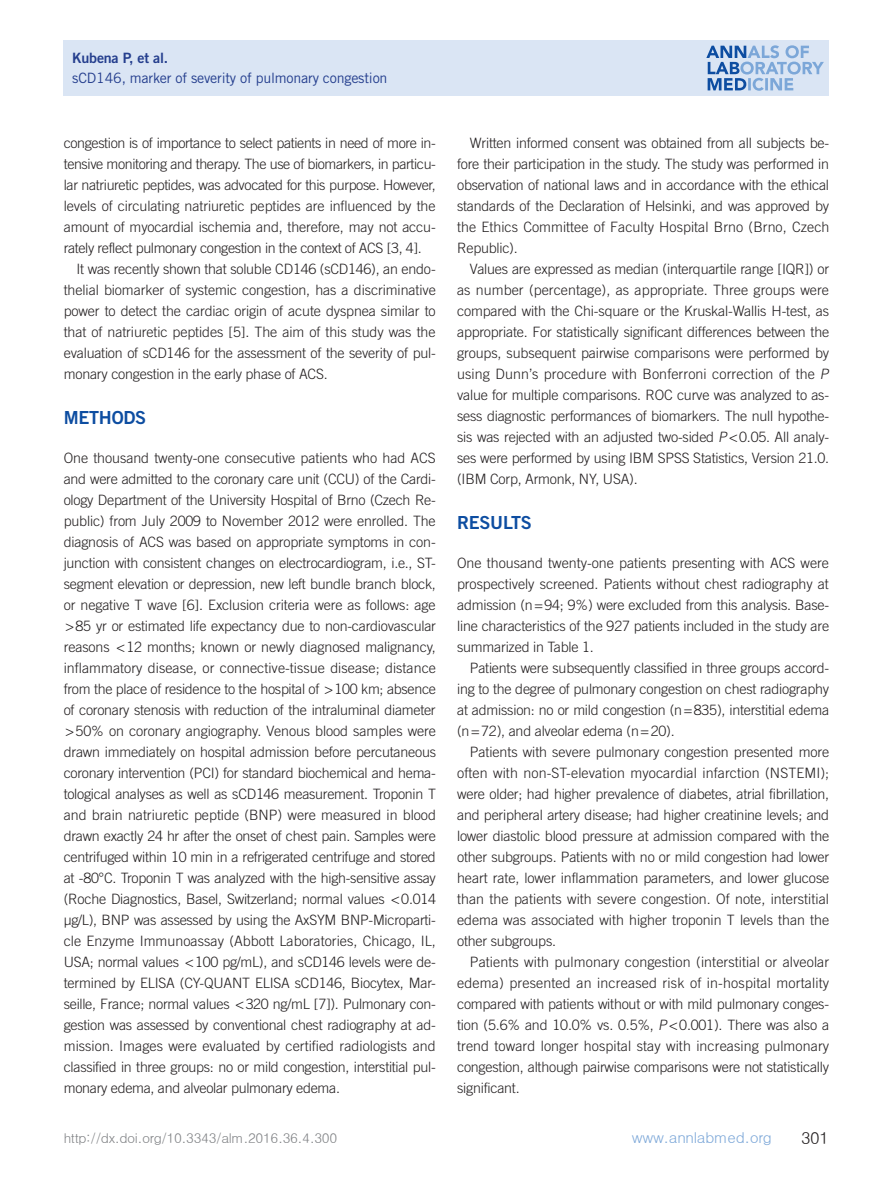
<style>
.page{position:relative;width:893px;height:1191px;background:#fff}
.page>*{position:absolute;margin:0;border:0;box-sizing:border-box;transform-origin:0 0}
.본문대제목{font:18px "Trade Gothic LT Std Bd 2";letter-spacing:-.015em;color:#0d4da1}
.URL{font:16.5px "Dotum";color:#231f20}
.URL-2{font:15px "Dotum";letter-spacing:-.02em;color:#7ca7d8}
.본문_0{font:300 14.25px/21px "Trade Gothic LT Std";letter-spacing:-.02em;color:#231f20;text-align:justify}
.본문{font:300 14.25px/21px "Trade Gothic LT Std";letter-spacing:-.015em;color:#231f20;text-align:justify}
.하시라이름{font:14.25px "Trade Gothic LT Std";letter-spacing:-.015em;color:#253f8e}
.하시라이름-2{font:14.25px "Trade Gothic LT Std Bd 2";letter-spacing:-.015em;color:#253f8e}
.t1{font:13.5px "Dotum";letter-spacing:-.03em;color:#808285}
.s1{font-style:italic}
</style>
<div class="page">
<div style="left:64px;top:40px;width:765px;height:56px;background:#dae5f4"></div>
<svg style="left:706px;top:45px;width:118px;height:46px"></svg>
<p class="하시라이름-2" style="left:72px;top:49px;width:97px">Kubena P, et al.</p>
<p class="하시라이름" style="left:72px;top:69px;width:317px">sCD146, marker of severity of pulmonary congestion</p>
<p class="본문_0" style="left:64px;top:132px;width:374px">congestion is of importance to select patients in need of more in&shy;tensive monitoring and therapy. The use of biomarkers, in particu&shy;lar natriuretic peptides, was advocated for this purpose. However, levels of circulating natriuretic peptides are influenced by the amount of myocardial ischemia and, therefore, may not accu&shy;rately reflect pulmonary congestion in the context of ACS [3, 4].</p>
<p class="본문" style="left:64px;top:258px;width:374px;text-indent:13px">It was recently shown that soluble CD146 (sCD146), an endo&shy;thelial biomarker of systemic congestion, has a discriminative power to detect the cardiac origin of acute dyspnea similar to that of natriuretic peptides [5]. The aim of this study was the evaluation of sCD146 for the assessment of the severity of pul&shy;monary congestion in the early phase of ACS.</p>
<p class="본문대제목" style="left:64px;top:406px;width:84px">METHODS</p>
<p class="본문_0" style="left:64px;top:447px;width:374px">One thousand twenty-one consecutive patients who had ACS and were admitted to the coronary care unit (CCU) of the Cardi&shy;ology Department of the University Hospital of Brno (Czech Re&shy;public) from July 2009 to November 2012 were enrolled. The diagnosis of ACS was based on appropriate symptoms in con&shy;junction with consistent changes on electrocardiogram, i.e., ST&shy;segment elevation or depression, new left bundle branch block, or negative T wave [6]. Exclusion criteria were as follows: age &gt;85 yr or estimated life expectancy due to non-cardiovascular reasons &lt;12 months; known or newly diagnosed malignancy, inflammatory disease, or connective-tissue disease; distance from the place of residence to the hospital of &gt;100 km; absence of coronary stenosis with reduction of the intraluminal diameter &gt;50% on coronary angiography. Venous blood samples were drawn immediately on hospital admission before percutaneous coronary intervention (PCI) for standard biochemical and hema&shy;tological analyses as well as sCD146 measurement. Troponin T and brain natriuretic peptide (BNP) were measured in blood drawn exactly 24 hr after the onset of chest pain. Samples were centrifuged within 10 min in a refrigerated centrifuge and stored at -80°C. Troponin T was analyzed with the high-sensitive assay (Roche Diagnostics, Basel, Switzerland; normal values &lt;0.014 µg/L), BNP was assessed by using the AxSYM BNP-Microparti&shy;cle Enzyme Immunoassay (Abbott Laboratories, Chicago, IL, USA; normal values &lt;100 pg/mL), and sCD146 levels were de&shy;termined by ELISA (CY-QUANT ELISA sCD146, Biocytex, Mar&shy;seille, France; normal values &lt;320 ng/mL [7]). Pulmonary con&shy;gestion was assessed by conventional chest radiography at ad&shy;mission. Images were evaluated by certified radiologists and classified in three groups: no or mild congestion, interstitial pul&shy;monary edema, and alveolar pulmonary edema.</p>
<p class="본문" style="left:457px;top:132px;width:374px;text-indent:13px">Written informed consent was obtained from all subjects be&shy;fore their participation in the study. The study was performed in observation of national laws and in accordance with the ethical standards of the Declaration of Helsinki, and was approved by the Ethics Committee of Faculty Hospital Brno (Brno, Czech Republic).</p>
<p class="본문" style="left:457px;top:258px;width:376px;text-align:left;text-indent:13px">Values are expressed as median (interquartile range [IQR]) or as number (percentage), as appropriate. Three groups were compared with the Chi-square or the Kruskal-Wallis H-test, as appropriate. For statistically significant differences between the groups, subsequent pairwise comparisons were performed by using Dunn’s procedure with Bonferroni correction of the <span class="s1">P </span>value for multiple comparisons. ROC curve was analyzed to as&shy;sess diagnostic performances of biomarkers. The null hypothe&shy;sis was rejected with an adjusted two-sided <span class="s1">P</span>&lt;0.05. All analy&shy;ses were performed by using IBM SPSS Statistics, Version 21.0. (IBM Corp, Armonk, NY, USA).</p>
<p class="본문대제목" style="left:457px;top:511px;width:76px">RESULTS</p>
<p class="본문_0" style="left:457px;top:552px;width:374px">One thousand twenty-one patients presenting with ACS were prospectively screened. Patients without chest radiography at admission (n=94; 9%) were excluded from this analysis. Base&shy;line characteristics of the 927 patients included in the study are summarized in Table 1.</p>
<p class="본문" style="left:457px;top:657px;width:374px;text-indent:13px">Patients were subsequently classified in three groups accord&shy;ing to the degree of pulmonary congestion on chest radiography at admission: no or mild congestion (n=835), interstitial edema (n=72), and alveolar edema (n=20).</p>
<p class="본문" style="left:457px;top:741px;width:374px;text-indent:13px">Patients with severe pulmonary congestion presented more often with non-ST-elevation myocardial infarction (NSTEMI); were older; had higher prevalence of diabetes, atrial fibrillation, and peripheral artery disease; had higher creatinine levels; and lower diastolic blood pressure at admission compared with the other subgroups. Patients with no or mild congestion had lower heart rate, lower inflammation parameters, and lower glucose than the patients with severe congestion. Of note, interstitial edema was associated with higher troponin T levels than the other subgroups.</p>
<p class="본문" style="left:457px;top:951px;width:374px;text-indent:13px">Patients with pulmonary congestion (interstitial or alveolar edema) presented an increased risk of in-hospital mortality compared with patients without or with mild pulmonary conges&shy;tion (5.6% and 10.0% vs. 0.5%, <span class="s1">P</span>&lt;0.001). There was also a trend toward longer hospital stay with increasing pulmonary congestion, although pairwise comparisons were not statistically significant.</p>
<p class="t1" style="left:64px;top:1131px;width:275px">http://dx.doi.org/10.3343/alm.2016.36.4.300</p>
<p class="URL-2" style="left:632px;top:1130px;width:142px">www.annlabmed.org</p>
<p class="URL" style="left:801px;top:1129px;width:30px">301</p>
</div>
